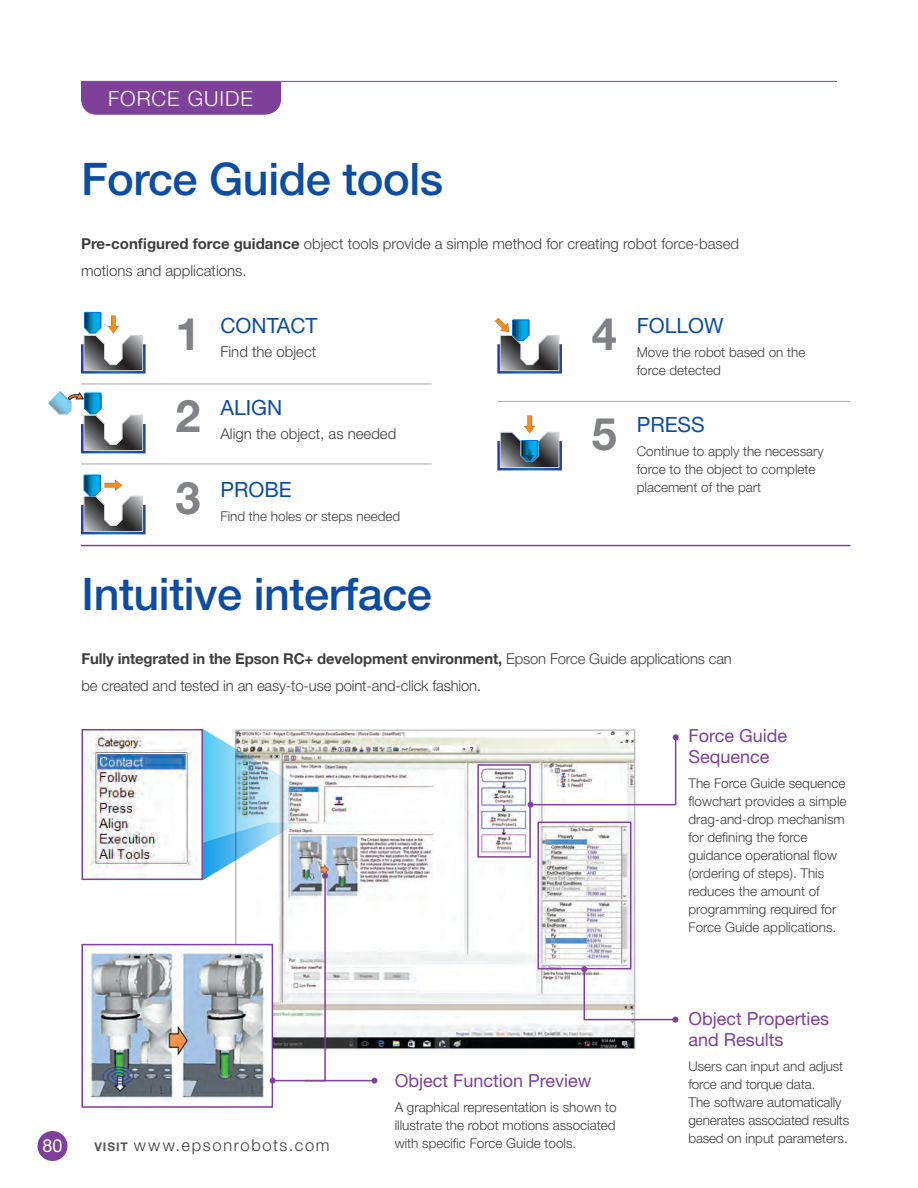
<style>
.page{position:relative;width:918px;height:1188px;background:#fff}
.page>*{position:absolute;margin:0;border:0;box-sizing:border-box;transform-origin:0 0}
.t1{font:500 45px "Helvetica Neue LT Std";letter-spacing:-.01em;color:#0d4da1}
.t2{font:700 45px/81.8px "Helvetica Neue LT Std";color:#808285}
.t3{font:21px "Helvetica Neue LT Std";color:#0d4da1}
.t4{font:300 21px "Helvetica Neue LT Std";letter-spacing:.045em;color:#fff}
.t5{font:18px/21.6px "Helvetica Neue LT Std";color:#7e4098}
.t6{font:18px "Helvetica Neue LT Std";color:#fff}
.t7{font:300 16.5px "Helvetica Neue LT Std";letter-spacing:.1em;color:#3e3e3f}
.t8{font:300 15px/27px "Helvetica Neue LT Std";color:#3e3e3f}
.t9{font:300 13.5px/18px "Helvetica Neue LT Std";color:#3e3e3f}
.s1{font-weight:700}
.s2{font-weight:700;font-size:12px;color:#57585a}
</style>
<div class="page">
<img style="left:328px;top:732px;width:305px;height:315px">
<img style="left:85px;top:1084px;width:180px;height:16px">
<div style="left:81px;top:944px;width:192px;height:164px;border:2px solid #7e4098"></div>
<div style="left:477px;top:764px;width:54px;height:94px;border:2px solid #7e4098"></div>
<div style="left:538px;top:822px;width:93px;height:147px;border:2px solid #7e4098"></div>
<svg style="left:581px;top:966px;width:97px;height:57px"></svg>
<hr style="left:305px;top:1080px;width:69px;height:1px;background:#7e4098">
<svg style="left:371px;top:1078px;width:6px;height:6px"></svg>
<img style="left:82px;top:729px;width:246px;height:355px">
<img style="left:85px;top:732px;width:115px;height:145px">
<div style="left:82px;top:729px;width:121px;height:151px;border:2px solid #7e4098"></div>
<svg style="left:528px;top:734px;width:151px;height:74px"></svg>
<hr style="left:81px;top:384px;width:351px;height:1px;background:#a8a9ad">
<hr style="left:81px;top:464px;width:351px;height:1px;background:#a8a9ad">
<hr style="left:497px;top:401px;width:353px;height:1px;background:#a8a9ad">
<hr style="left:81px;top:545px;width:769px;height:1px;background:#7e4098">
<div style="left:81px;top:82px;width:200px;height:33px;background:#7e4098"></div>
<hr style="left:81px;top:81px;width:756px;height:1px;background:#7e4098">
<svg style="left:81px;top:474px;width:65px;height:60px"></svg>
<svg style="left:495px;top:318px;width:67px;height:56px"></svg>
<svg style="left:49px;top:392px;width:97px;height:61px"></svg>
<svg style="left:497px;top:416px;width:65px;height:54px"></svg>
<svg style="left:81px;top:311px;width:65px;height:63px"></svg>
<div style="left:38px;top:1131px;width:30px;height:30px;background:#7e4098;border-radius:50%"></div>
<h2 class="t4" style="left:108px;top:85px;width:147px">FORCE GUIDE</h2>
<h1 class="t1" style="left:81px;top:152px;width:364px">Force Guide tools</h1>
<p class="t8" style="left:81px;top:230px;width:660px"><span class="s1">Pre-configured force guidance</span> object tools provide a simple method for creating robot force-based motions and applications.</p>
<h1 class="t2" style="left:176px;top:293px;width:27px">1</h1>
<h1 class="t2" style="left:176px;top:374px;width:27px">2<br>3</h1>
<h2 class="t3" style="left:220px;top:313px;width:99px">CONTACT</h2>
<p class="t8" style="left:220px;top:338px;width:97px">Find the object</p>
<h2 class="t3" style="left:220px;top:395px;width:63px">ALIGN</h2>
<p class="t8" style="left:220px;top:420px;width:177px">Align the object, as needed</p>
<h2 class="t3" style="left:220px;top:477px;width:73px">PROBE</h2>
<p class="t9" style="left:220px;top:507px;width:181px">Find the holes or steps needed</p>
<h1 class="t1" style="left:82px;top:567px;width:352px">Intuitive interface</h1>
<h1 class="t2" style="left:592px;top:293px;width:27px">4</h1>
<h1 class="t2" style="left:592px;top:392px;width:27px">5</h1>
<h2 class="t3" style="left:637px;top:313px;width:88px">FOLLOW</h2>
<p class="t9" style="left:637px;top:343px;width:170px">Move the robot based on the force detected</p>
<h2 class="t3" style="left:637px;top:412px;width:70px">PRESS</h2>
<p class="t9" style="left:637px;top:442px;width:189px">Continue to apply the necessary force to the object to complete placement of the part</p>
<p class="t8" style="left:82px;top:645px;width:652px"><span class="s1">Fully integrated in the Epson RC+ development environment,</span> Epson Force Guide applications can be created and tested in an easy-to-use point-and-click fashion.</p>
<h3 class="t5" style="left:689px;top:724px;width:100px">Force Guide<br>Sequence</h3>
<p class="t9" style="left:689px;top:774px;width:160px">The Force Guide sequence flowchart provides a simple drag-and-drop mechanism for defining the force guidance operational flow (ordering of steps). This reduces the amount of programming required for<br>Force Guide applications.</p>
<h3 class="t6" style="left:42px;top:1135px;width:22px">80</h3>
<p class="t7" style="left:94px;top:1135px;width:237px"><span class="s2">VISIT</span> www.epsonrobots.com</p>
<h3 class="t5" style="left:395px;top:1069px;width:198px">Object Function Preview</h3>
<p class="t9" style="left:395px;top:1098px;width:223px;text-align:justify">A graphical representation is shown to illustrate the robot motions associated with specific Force Guide tools.</p>
<h3 class="t5" style="left:688px;top:1008px;width:142px;line-height:21px">Object Properties and Results</h3>
<p class="t9" style="left:688px;top:1057px;width:162px">Users can input and adjust force and torque data.<br>The software automatically generates associated results based on input parameters.</p>
</div>
